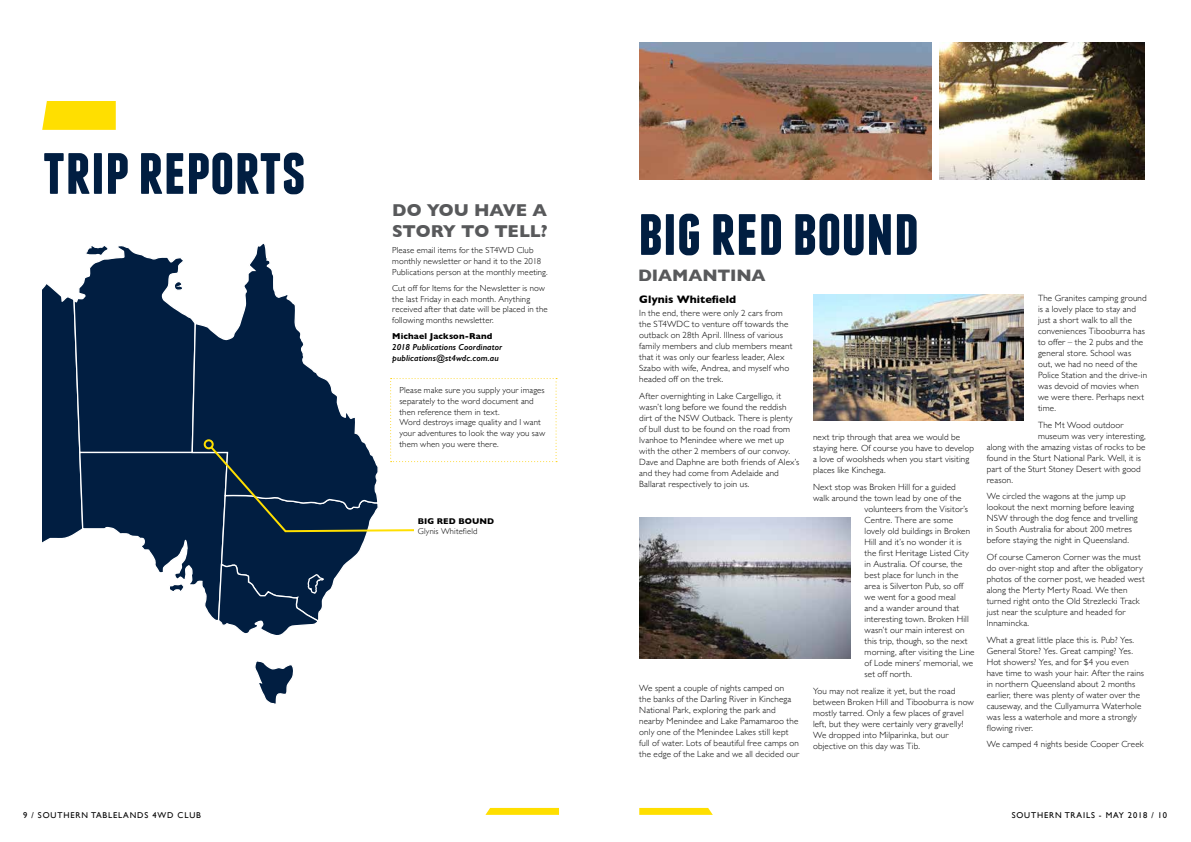
<style>
.page{position:relative;width:1191px;height:842px;background:#fff}
.page>*{position:absolute;margin:0;border:0;box-sizing:border-box;transform-origin:0 0}
.t1{font:700 67.9px "Franchise";color:#011e41}
.t2{font:700 17.5px/21px "Gill Sans";letter-spacing:-.015em;color:#58595b}
.t3{font:700 16.9px "Gill Sans";letter-spacing:-.005em;color:#58595b}
.t4{font:700 11px "Gill Sans";color:#000}
.t5{font:300 9px/11px "Gill Sans";letter-spacing:.015em;color:#000}
.t6{font:300 8.8px/10.7px "Gill Sans";letter-spacing:.015em;color:#000}
.t7{font:italic 600 8.8px/10.7px "Gill Sans";letter-spacing:.01em;color:#000}
.t8{font:700 8.8px "Gill Sans";letter-spacing:.015em;color:#000}
.t9{font:8.5px "Gill Sans";letter-spacing:.1em;color:#000}
.t10{font:300 8.5px "Gill Sans";letter-spacing:.015em;color:#000}
.t11{font:700 8.5px "Gill Sans";letter-spacing:.01em;color:#000}
</style>
<div class="page">
<svg style="left:485px;top:808px;width:74px;height:7px"></svg>
<svg style="left:639px;top:808px;width:74px;height:7px"></svg>
<svg style="left:42px;top:101px;width:74px;height:29px;background:#ffe00a"></svg>
<svg style="left:43px;top:244px;width:514px;height:460px"></svg>
<img style="left:639px;top:43px;width:292px;height:136px">
<img style="left:939px;top:43px;width:205px;height:136px">
<img style="left:639px;top:518px;width:211px;height:140px">
<img style="left:813px;top:295px;width:210px;height:125px">
<h1 class="t1" style="left:43px;top:138px;width:264px">TRIP REPORTS</h1>
<h2 class="t2" style="left:392px;top:199px;width:157px">DO YOU HAVE A<br>STORY TO TELL?</h2>
<p class="t6" style="left:392px;top:245px;width:157px">Please email items for the ST4WD Club monthly newsletter or hand it to the 2018<br>Publications person at the monthly meeting.</p>
<p class="t6" style="left:392px;top:282px;width:157px">Cut off for Items for the Newsletter is now the last Friday in each month. Anything received after that date will be placed in the following months newsletter.</p>
<p class="t8" style="left:392px;top:329px;width:102px">Michael Jackson-Rand</p>
<p class="t7" style="left:392px;top:341px;width:111px">2018 Publications Coordinator publications@st4wdc.com.au</p>
<p class="t6" style="left:399px;top:385px;width:147px">Please make sure you supply your images separately to the word document and then reference them in text.<br>Word destroys image quality and I want your adventures to look the way you saw them when you were there.</p>
<p class="t11" style="left:418px;top:514px;width:78px">BIG RED BOUND</p>
<p class="t10" style="left:418px;top:524px;width:61px">Glynis Whitefield</p>
<h1 class="t1" style="left:638px;top:199px;width:282px">BIG RED BOUND</h1>
<h3 class="t3" style="left:638px;top:262px;width:129px">DIAMANTINA</h3>
<p class="t4" style="left:639px;top:290px;width:98px">Glynis Whitefield</p>
<p class="t5" style="left:639px;top:307px;width:155px">In the end, there were only 2 cars from the ST4WDC to venture off towards the outback on 28th April. Illness of various family members and club members meant that it was only our fearless leader, Alex Szabo with wife, Andrea, and myself who headed off on the trek.</p>
<p class="t5" style="left:639px;top:390px;width:162px">After overnighting in Lake Cargelligo, it wasn’t long before we found the reddish dirt of the NSW Outback. There is plenty of bull dust to be found on the road from Ivanhoe to Menindee where we met up with the other 2 members of our convoy.<br>Dave and Daphne are both friends of Alex’s and they had come from Adelaide and Ballarat respectively to join us.</p>
<p class="t5" style="left:813px;top:432px;width:162px">next trip through that area we would be staying here. Of course you have to develop a love of woolsheds when you start visiting places like Kinchega.</p>
<p class="t5" style="left:813px;top:481px;width:144px">Next stop was Broken Hill for a guided</p>
<p class="t5" style="left:813px;top:492px;width:150px">walk around the town lead by one of the</p>
<p class="t5" style="left:864px;top:503px;width:105px">volunteers from the Visitor’s</p>
<p class="t5" style="left:864px;top:514px;width:90px">Centre. There are some</p>
<p class="t5" style="left:864px;top:525px;width:107px">lovely old buildings in Broken</p>
<p class="t5" style="left:864px;top:536px;width:98px">Hill and it’s no wonder it is</p>
<p class="t5" style="left:864px;top:547px;width:106px">the first Heritage Listed City</p>
<p class="t5" style="left:864px;top:558px;width:99px">in Australia. Of course, the</p>
<p class="t5" style="left:864px;top:569px;width:95px">best place for lunch in the</p>
<p class="t5" style="left:864px;top:580px;width:100px">area is Silverton Pub, so off</p>
<p class="t5" style="left:864px;top:591px;width:93px">we went for a good meal</p>
<p class="t5" style="left:864px;top:602px;width:96px">and a wander around that</p>
<p class="t5" style="left:864px;top:613px;width:106px">interesting town. Broken Hill</p>
<p class="t5" style="left:864px;top:624px;width:101px">wasn’t our main interest on</p>
<p class="t5" style="left:864px;top:635px;width:104px">this trip, though, so the next</p>
<p class="t5" style="left:864px;top:646px;width:111px">morning, after visiting the Line</p>
<p class="t5" style="left:864px;top:657px;width:110px">of Lode miners’ memorial, we</p>
<p class="t5" style="left:864px;top:668px;width:49px">set off north.</p>
<p class="t5" style="left:813px;top:685px;width:162px">You may not realize it yet, but the road between Broken Hill and Tibooburra is now mostly tarred. Only a few places of gravel left, but they were certainly very gravelly!<br>We dropped into Milparinka, but our objective on this day was Tib.</p>
<p class="t5" style="left:639px;top:682px;width:161px">We spent a couple of nights camped on<br>the banks of the Darling River in Kinchega National Park, exploring the park and nearby Menindee and Lake Pamamaroo the only one of the Menindee Lakes still kept full of water. Lots of beautiful free camps on the edge of the Lake and we all decided our</p>
<p class="t5" style="left:1038px;top:292px;width:111px">The Granites camping ground is a lovely place to stay and just a short walk to all the conveniences Tibooburra has to offer – the 2 pubs and the general store. School was out, we had no need of the<br>Police Station and the drive-in was devoid of movies when we were there. Perhaps next time.</p>
<p class="t5" style="left:1038px;top:419px;width:87px">The Mt Wood outdoor</p>
<p class="t5" style="left:1038px;top:430px;width:109px">museum was very interesting,</p>
<p class="t5" style="left:986px;top:441px;width:160px">along with the amazing vistas of rocks to be</p>
<p class="t5" style="left:986px;top:452px;width:156px">found in the Sturt National Park. Well, it is</p>
<p class="t5" style="left:986px;top:463px;width:156px">part of the Sturt Stoney Desert with good</p>
<p class="t5" style="left:986px;top:474px;width:28px">reason.</p>
<p class="t5" style="left:986px;top:490px;width:152px">We circled the wagons at the jump up lookout the next morning before leaving NSW through the dog fence and trvelling in South Australia for about 200 metres before staying the night in Queensland.</p>
<p class="t5" style="left:986px;top:551px;width:160px">Of course Cameron Corner was the must do over-night stop and after the obligatory photos of the corner post, we headed west along the Merty Merty Road. We then turned right onto the Old Strezlecki Track just near the sculpture and headed for Innamincka.</p>
<p class="t5" style="left:986px;top:634px;width:159px">What a great little place this is. Pub? Yes.<br>General Store? Yes. Great camping? Yes.<br>Hot showers? Yes, and for $4 you even have time to wash your hair. After the rains in northern Queensland about 2 months earlier, there was plenty of water over the causeway, and the Cullyamurra Waterhole was less a waterhole and more a strongly flowing river.</p>
<p class="t5" style="left:986px;top:738px;width:158px">We camped 4 nights beside Cooper Creek</p>
<p class="t9" style="left:23px;top:810px;width:179px">9 / SOUTHERN TABLELANDS 4WD CLUB</p>
<p class="t9" style="left:1011px;top:810px;width:157px">SOUTHERN TRAILS - MAY 2018 / 10</p>
</div>
